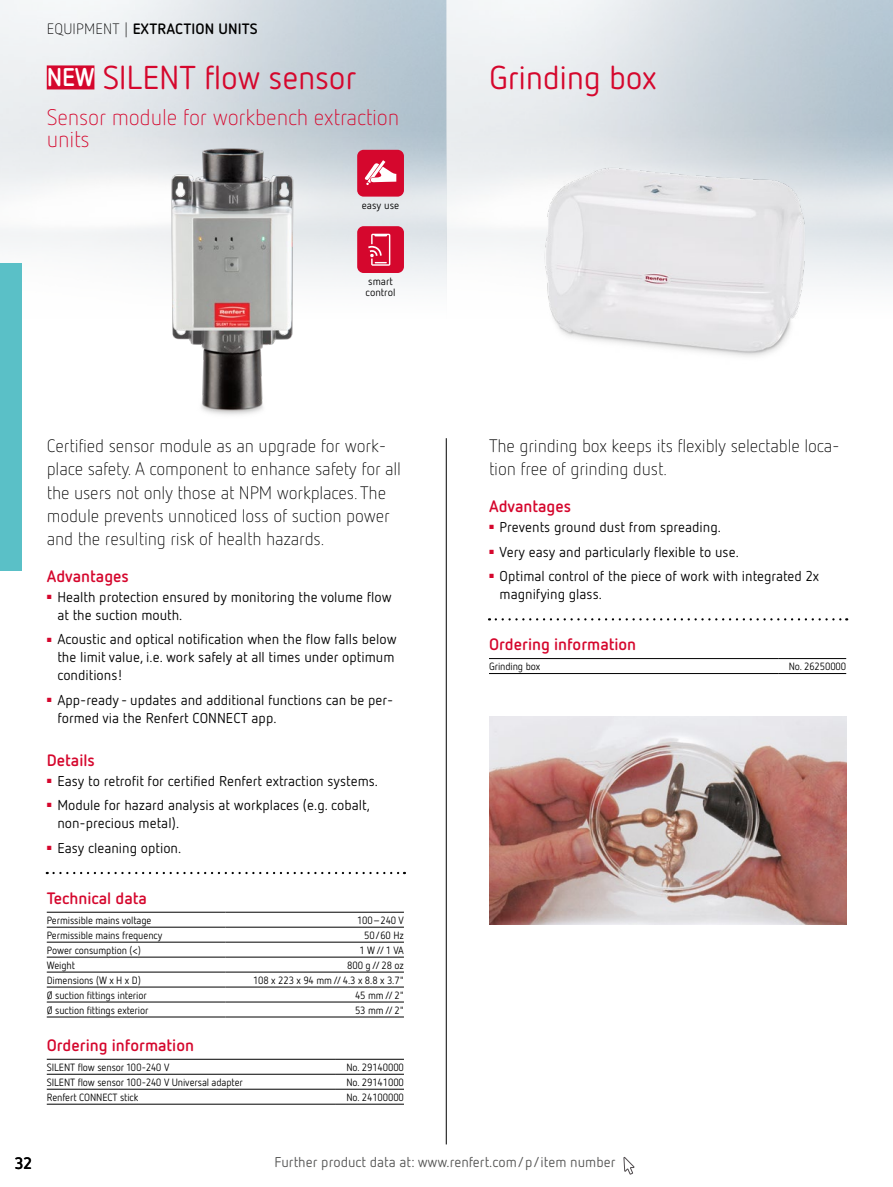
<style>
.page{position:relative;width:893px;height:1187px;background:#fff}
.page>*{position:absolute;margin:0;border:0;box-sizing:border-box;transform-origin:0 0}
.t1{font:33px "Netto Pro";letter-spacing:-.01em;color:#d5072d}
.t2{font:300 22.5px/22.5px "Netto Pro";letter-spacing:-.01em;color:#d5072d}
.t3{font:300 18px/23.2px "Netto Pro";letter-spacing:-.01em;color:#000}
.t4{font:700 16.5px "Netto Pro";color:#d5072d}
.t5{font:700 16.5px "Netto Pro";color:#000}
.t6{font:700 15px "Netto Pro";color:#000}
.t7{font:300 15px "Netto Pro";letter-spacing:.01em;color:#000}
.t8{font:14.25px/18px "Netto Pro";color:#000}
.t9{font:14.25px "Netto Pro";color:#565655}
.t10{font:10.5px "Netto Pro";letter-spacing:-.01em;color:#000;scale:.96 1}
.t11{font:10.5px/10.5px "Netto Pro";letter-spacing:-.01em;color:#000}
.s1{font-weight:300}
.s2{font-weight:700;font-size:25.5px;color:#fff}
</style>
<div class="page">
<img style="left:0;top:0;width:893px;height:459px">
<hr style="left:446px;top:438px;width:1px;height:706px;background:#000">
<svg style="left:54px;top:871px;width:351px;height:3px"></svg>
<div style="left:47px;top:65px;width:47px;height:24px;background:#d5072d"></div>
<hr style="left:47px;top:911px;width:178px;height:1px;background:#000">
<hr style="left:225px;top:911px;width:179px;height:1px;background:#000">
<hr style="left:47px;top:926px;width:178px;height:1px;background:#000">
<hr style="left:225px;top:926px;width:179px;height:1px;background:#000">
<hr style="left:47px;top:941px;width:178px;height:1px;background:#000">
<hr style="left:225px;top:941px;width:179px;height:1px;background:#000">
<hr style="left:47px;top:956px;width:178px;height:1px;background:#000">
<hr style="left:225px;top:956px;width:179px;height:1px;background:#000">
<hr style="left:47px;top:971px;width:178px;height:1px;background:#000">
<hr style="left:225px;top:971px;width:179px;height:1px;background:#000">
<hr style="left:47px;top:986px;width:178px;height:1px;background:#000">
<hr style="left:225px;top:986px;width:179px;height:1px;background:#000">
<hr style="left:47px;top:1001px;width:178px;height:1px;background:#000">
<hr style="left:47px;top:1016px;width:178px;height:1px;background:#000">
<hr style="left:225px;top:1001px;width:179px;height:1px;background:#000">
<hr style="left:225px;top:1016px;width:179px;height:1px;background:#000">
<hr style="left:47px;top:1058px;width:289px;height:1px;background:#000">
<hr style="left:336px;top:1058px;width:68px;height:1px;background:#000">
<hr style="left:47px;top:1073px;width:289px;height:1px;background:#000">
<hr style="left:336px;top:1073px;width:68px;height:1px;background:#000">
<hr style="left:47px;top:1088px;width:289px;height:1px;background:#000">
<hr style="left:47px;top:1103px;width:289px;height:1px;background:#000">
<hr style="left:336px;top:1088px;width:68px;height:1px;background:#000">
<hr style="left:336px;top:1103px;width:68px;height:1px;background:#000">
<svg style="left:496px;top:618px;width:351px;height:2px"></svg>
<hr style="left:489px;top:658px;width:289px;height:1px;background:#000">
<hr style="left:489px;top:673px;width:289px;height:1px;background:#000">
<hr style="left:778px;top:658px;width:68px;height:1px;background:#000">
<hr style="left:778px;top:673px;width:68px;height:1px;background:#000">
<img style="left:90px;top:138px;width:284px;height:283px">
<div style="left:357px;top:150px;width:47px;height:46px;background:#d5072d;border-radius:6px"></div>
<svg style="left:365px;top:160px;width:31px;height:25px"></svg>
<div style="left:357px;top:226px;width:47px;height:47px;background:#d5072d;border-radius:6px"></div>
<svg style="left:368px;top:234px;width:23px;height:32px"></svg>
<img style="left:534px;top:157px;width:284px;height:223px">
<img style="left:489px;top:716px;width:357px;height:208px">
<div style="left:0;top:263px;width:21px;height:307px;background:#5ac0c7"></div>
<svg style="left:623px;top:1157px;width:12px;height:18px"></svg>
<p class="t7" style="left:47px;top:19px;width:39px">Equipment</p>
<p class="t6" style="left:124px;top:19px;width:27px"><span class="s1">|</span> Extractio</p>
<p class="t6" style="left:205px;top:19px;width:40px">n units</p>
<h1 class="t1" style="left:47px;top:57px;width:311px"><span class="s2">NEW</span> SILENT flow sensor</h1>
<h2 class="t2" style="left:47px;top:105px;width:354px">Sensor module for workbench extraction units</h2>
<p class="t11" style="left:362px;top:200px;width:39px">easy use</p>
<p class="t11" style="left:366px;top:276px;width:31px">smart control</p>
<h1 class="t1" style="left:489px;top:57px;width:169px">Grinding box</h1>
<p class="t3" style="left:47px;top:434px;width:356px">Certified sensor module as an upgrade for work&shy;place safety. A component to enhance safety for all the users not only those at NPM workplaces. The module prevents unnoticed loss of suction power and the resulting risk of health hazards.</p>
<p class="t4" style="left:47px;top:565px;width:84px">Advantages</p>
<p class="t8" style="left:57px;top:587px;width:336px;text-indent:-11px"><sup>■</sup> Health protection ensured by monitoring the volume flow at the suction mouth.</p>
<p class="t8" style="left:57px;top:629px;width:341px;text-indent:-11px"><sup>■</sup> Acoustic and optical notification when the flow falls below the limit value, i.e. work safely at all times under optimum conditions!</p>
<p class="t8" style="left:57px;top:690px;width:338px;text-indent:-11px"><sup>■</sup> App-ready - updates and additional functions can be per&shy;formed via the Renfert CONNECT app.</p>
<p class="t4" style="left:47px;top:748px;width:50px">Details</p>
<p class="t8" style="left:47px;top:771px;width:333px"><sup>■</sup> Easy to retrofit for certified Renfert extraction systems.</p>
<p class="t8" style="left:57px;top:795px;width:314px;text-indent:-11px"><sup>■</sup> Module for hazard analysis at workplaces (e.g. cobalt, non-precious metal).</p>
<p class="t8" style="left:47px;top:838px;width:136px"><sup>■</sup> Easy cleaning option.</p>
<p class="t4" style="left:47px;top:886px;width:102px">Technical data</p>
<p class="t10" style="left:47px;top:913px;width:111px">Permissible mains voltage</p>
<p class="t10" style="left:357px;top:913px;width:50px">100–240 V</p>
<p class="t10" style="left:47px;top:928px;width:122px">Permissible mains frequency</p>
<p class="t10" style="left:364px;top:928px;width:43px">50/60 Hz</p>
<p class="t10" style="left:47px;top:943px;width:99px">Power consumption (&lt;)</p>
<p class="t10" style="left:359px;top:943px;width:48px">1 W // 1 VA</p>
<p class="t10" style="left:47px;top:958px;width:31px">Weight</p>
<p class="t10" style="left:347px;top:958px;width:61px">800 g // 28 oz</p>
<p class="t10" style="left:47px;top:973px;width:99px">Dimensions (W x H x D)</p>
<p class="t10" style="left:253px;top:973px;width:159px">108 x 223 x 94 mm // 4.3 x 8.8 x 3.7"</p>
<p class="t10" style="left:47px;top:988px;width:106px">Ø suction fittings interior</p>
<p class="t10" style="left:355px;top:988px;width:52px">45 mm // 2"</p>
<p class="t10" style="left:47px;top:1003px;width:108px">Ø suction fittings exterior</p>
<p class="t10" style="left:355px;top:1003px;width:52px">53 mm // 2"</p>
<p class="t4" style="left:47px;top:1033px;width:149px">Ordering information</p>
<p class="t10" style="left:47px;top:1060px;width:129px">SILENT flow sensor 100-240 V</p>
<p class="t10" style="left:346px;top:1060px;width:61px">No. 29140000</p>
<p class="t10" style="left:47px;top:1075px;width:206px">SILENT flow sensor 100-240 V Universal adapter</p>
<p class="t10" style="left:346px;top:1075px;width:61px">No. 29141000</p>
<p class="t10" style="left:47px;top:1090px;width:97px">Renfert CONNECT stick</p>
<p class="t10" style="left:346px;top:1090px;width:61px">No. 24100000</p>
<p class="t3" style="left:489px;top:434px;width:352px">The grinding box keeps its flexibly selectable loca&shy;tion free of grinding dust.</p>
<p class="t4" style="left:489px;top:495px;width:84px">Advantages</p>
<p class="t8" style="left:489px;top:517px;width:233px"><sup>■</sup> Prevents ground dust from spreading.</p>
<p class="t8" style="left:489px;top:542px;width:251px"><sup>■</sup> Very easy and particularly flexible to use.</p>
<p class="t8" style="left:500px;top:566px;width:321px;text-indent:-11px"><sup>■</sup> Optimal control of the piece of work with integrated 2x magnifying glass.</p>
<p class="t4" style="left:489px;top:633px;width:149px">Ordering information</p>
<p class="t10" style="left:489px;top:659px;width:55px">Grinding box</p>
<p class="t10" style="left:789px;top:659px;width:61px">No. 26250000</p>
<p class="t5" style="left:15px;top:1151px;width:19px">32</p>
<p class="t9" style="left:275px;top:1152px;width:342px">Further product data at: www.renfert.com/p/item number</p>
</div>
